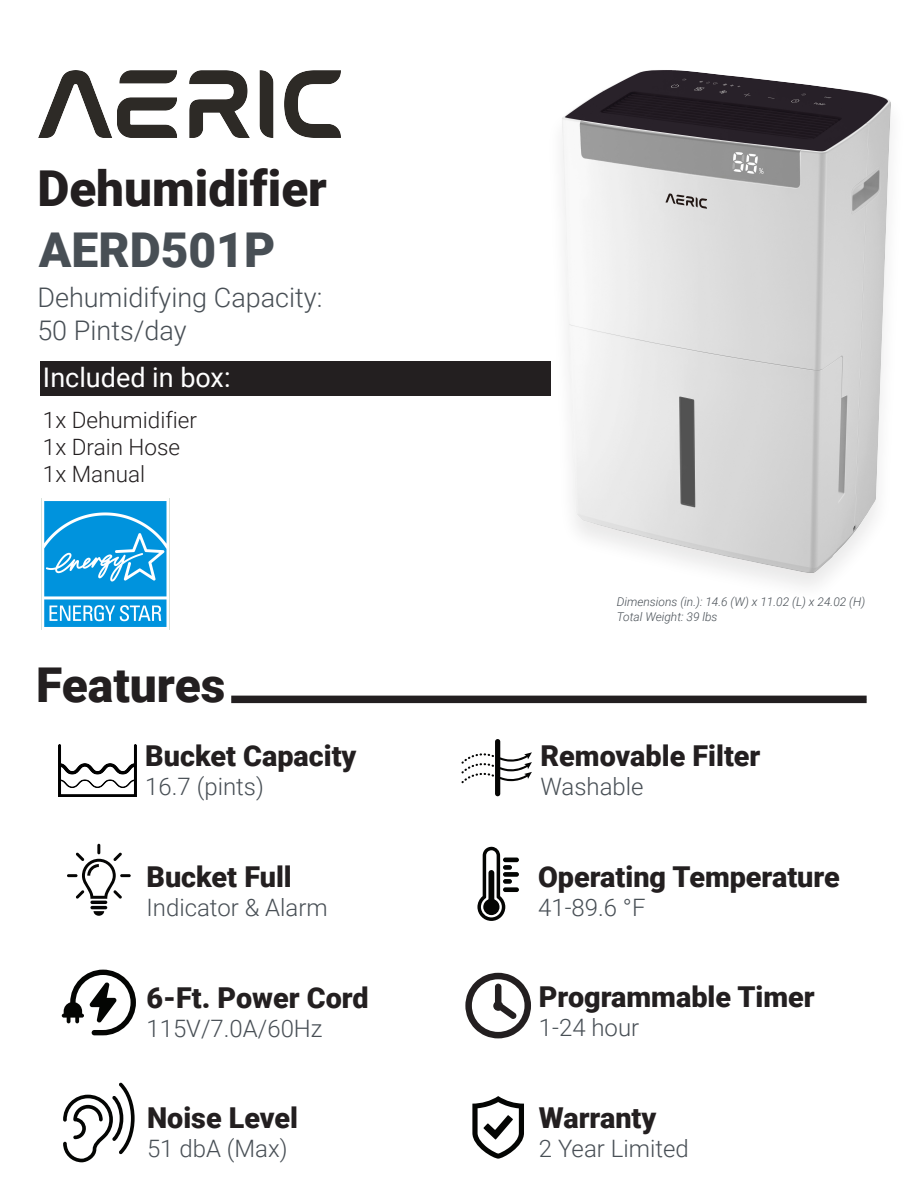
<style>
.page{position:relative;width:918px;height:1188px;background:#fff}
.page>*{position:absolute;margin:0;border:0;box-sizing:border-box;transform-origin:0 0}
.t1{font:900 49.5px "Roboto";color:#231f20}
.t2{font:900 48px "Roboto";color:#484f55}
.t3{font:900 48px "Roboto";color:#231f20}
.t4{font:900 28.8px "Roboto";color:#231f20}
.t5{font:300 27px/32.4px "Roboto";color:#484f55}
.t6{font:27px "Roboto";color:#fff}
.t7{font:300 24px "Roboto";color:#484f55}
.t8{font:300 22.5px/27px "Roboto";color:#231f20}
.t9{font:italic 300 12px/14.4px "Roboto";color:#484f55}
</style>
<div class="page">
<div style="left:40px;top:361px;width:510px;height:34px;background:#231f20"></div>
<img style="left:39px;top:70px;width:301px;height:67px">
<div style="left:231px;top:696px;width:636px;height:7px;background:#231f20"></div>
<svg style="left:472px;top:1096px;width:52px;height:63px"></svg>
<svg style="left:477px;top:847px;width:28px;height:74px"></svg>
<hr style="left:503px;top:858px;width:16px;height:4px;background:#040503;border-radius:2px">
<div style="left:503px;top:865px;width:9px;height:5px;background:#040503;border-radius:2px"></div>
<div style="left:503px;top:872px;width:16px;height:5px;background:#040503;border-radius:2px"></div>
<div style="left:503px;top:879px;width:9px;height:5px;background:#040503;border-radius:2px"></div>
<div style="left:503px;top:887px;width:16px;height:5px;background:#040503;border-radius:2px"></div>
<svg style="left:465px;top:973px;width:66px;height:65px"></svg>
<svg style="left:62px;top:970px;width:74px;height:65px"></svg>
<svg style="left:63px;top:1083px;width:72px;height:79px"></svg>
<img style="left:41px;top:498px;width:129px;height:132px">
<svg style="left:461px;top:739px;width:71px;height:57px"></svg>
<img style="left:58px;top:744px;width:79px;height:53px">
<svg style="left:67px;top:844px;width:64px;height:72px"></svg>
<img style="left:523px;top:70px;width:368px;height:516px">
<h1 class="t1" style="left:37px;top:154px;width:291px">Dehumidifier</h1>
<h2 class="t2" style="left:39px;top:216px;width:238px">AERD501P</h2>
<p class="t5" style="left:37px;top:280px;width:287px">Dehumidifying Capacity:<br>50 Pints/day</p>
<p class="t6" style="left:43px;top:358px;width:189px">Included in box:</p>
<p class="t8" style="left:43px;top:405px;width:156px">1x Dehumidifier<br>1x Drain Hose<br>1x Manual</p>
<h2 class="t3" style="left:36px;top:652px;width:191px">Features</h2>
<p class="t4" style="left:145px;top:735px;width:213px">Bucket Capacity</p>
<p class="t7" style="left:145px;top:769px;width:120px">16.7 (pints)</p>
<p class="t4" style="left:146px;top:857px;width:147px">Bucket Full</p>
<p class="t7" style="left:146px;top:890px;width:183px">Indicator &amp; Alarm</p>
<p class="t4" style="left:146px;top:978px;width:224px">6-Ft. Power Cord</p>
<p class="t7" style="left:146px;top:1012px;width:178px">115V/7.0A/60Hz</p>
<p class="t4" style="left:147px;top:1097px;width:153px">Noise Level</p>
<p class="t7" style="left:147px;top:1131px;width:142px">51 dbA (Max)</p>
<p class="t9" style="left:617px;top:594px;width:250px">Dimensions (in.): 14.6 (W) x 11.02 (L) x 24.02 (H)<br>Total Weight: 39 lbs</p>
<p class="t4" style="left:541px;top:736px;width:221px">Removable Filter</p>
<p class="t7" style="left:541px;top:770px;width:105px">Washable</p>
<p class="t4" style="left:538px;top:856px;width:303px">Operating Temperature</p>
<p class="t7" style="left:538px;top:890px;width:109px">41-89.6 °F</p>
<p class="t4" style="left:539px;top:977px;width:277px">Programmable Timer</p>
<p class="t7" style="left:539px;top:1011px;width:102px">1-24 hour</p>
<p class="t4" style="left:539px;top:1098px;width:119px">Warranty</p>
<p class="t7" style="left:539px;top:1131px;width:151px">2 Year Limited</p>
</div>
